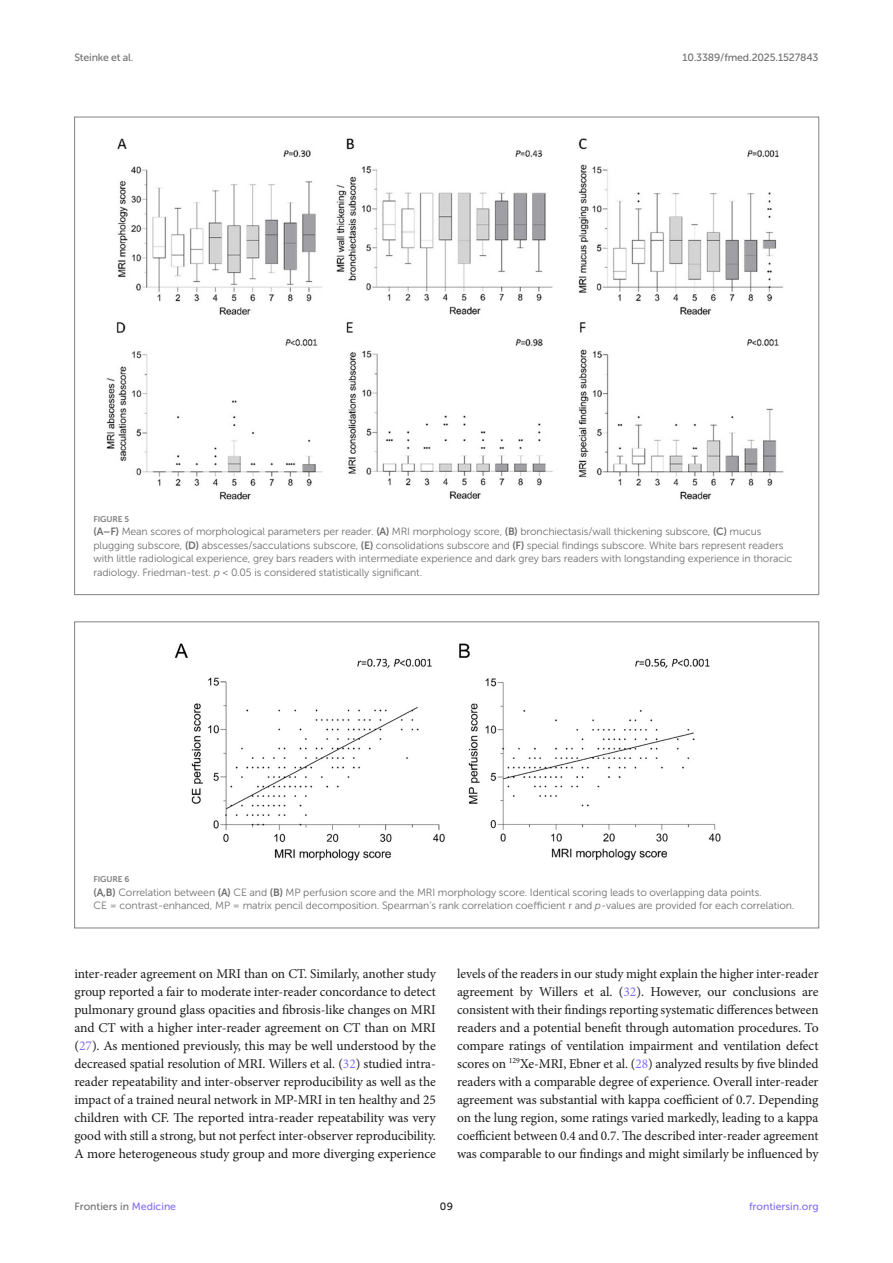
<style>
.page{position:relative;width:893px;height:1263px;background:#fff}
.page>*{position:absolute;margin:0;border:0;box-sizing:border-box;transform-origin:0 0}
.TEXT{font:13.5px/18px "Minion Pro";letter-spacing:-.005em;color:#1b1c1b;text-align:justify}
.FIG_LEG{font:10.5px/13.5px "Museo Sans 300";letter-spacing:-.01em;color:#706f70}
.t1{font:10.5px "Museo Sans 500";letter-spacing:-.015em;color:#706f70}
.t2{font:10.5px "Museo Sans 500";color:#856df0}
.t3{font:10.5px "Museo Sans 500";color:#1b1c1b}
.FIG_HD{font:8.25px "Museo Sans 700";letter-spacing:-.01em;color:#7e7f7f}
.s1{font-family:"Museo Sans 700"}
.s2{font-style:italic}
.s3{color:#856df0}
</style>
<div class="page">
<img style="left:106px;top:138px;width:678px;height:362px">
<img style="left:174px;top:643px;width:547px;height:218px">
<p class="t1" style="left:74px;top:51px;width:61px">Steinke et al.</p>
<p class="t1" style="left:682px;top:51px;width:138px">10.3389/fmed.2025.1527843</p>
<p class="FIG_HD" style="left:94px;top:514px;width:37px">FIGURE 5</p>
<p class="FIG_LEG" style="left:94px;top:525px;width:700px"><span class="s1">(A–F)</span> Mean scores of morphological parameters per reader. <span class="s1">(A)</span> MRI morphology score, <span class="s1">(B)</span> bronchiectasis/wall thickening subscore, <span class="s1">(C)</span> mucus plugging subscore, <span class="s1">(D)</span> abscesses/sacculations subscore, <span class="s1">(E)</span> consolidations subscore and <span class="s1">(F)</span> special findings subscore. White bars represent readers with little radiological experience, grey bars readers with intermediate experience and dark grey bars readers with longstanding experience in thoracic radiology. Friedman-test. <span class="s2">p</span> &lt; 0.05 is considered statistically significant.</p>
<p class="FIG_HD" style="left:94px;top:874px;width:37px">FIGURE 6</p>
<p class="FIG_LEG" style="left:94px;top:885px;width:702px"><span class="s1">(A,B)</span> Correlation between <span class="s1">(A)</span> CE and <span class="s1">(B)</span> MP perfusion score and the MRI morphology score. Identical scoring leads to overlapping data points.<br>CE = contrast-enhanced, MP = matrix pencil decomposition. Spearman’s rank correlation coefficient r and <span class="s2">p</span>-values are provided for each correlation.</p>
<p class="TEXT" style="left:74px;top:965px;width:363px">inter-reader agreement on MRI than on CT. Similarly, another study group reported a fair to moderate inter-reader concordance to detect pulmonary ground glass opacities and fibrosis-like changes on MRI and CT with a higher inter-reader agreement on CT than on MRI (<span class="s3">27</span>). As mentioned previously, this may be well understood by the decreased spatial resolution of MRI. Willers et al. (<span class="s3">32</span>) studied intra&shy;reader repeatability and inter-observer reproducibility as well as the impact of a trained neural network in MP-MRI in ten healthy and 25 children with CF. The reported intra-reader repeatability was very good with still a strong, but not perfect inter-observer reproducibility.<br>A more heterogeneous study group and more diverging experience</p>
<p class="TEXT" style="left:457px;top:965px;width:363px">levels of the readers in our study might explain the higher inter-reader agreement by Willers et al. (<span class="s3">32</span>). However, our conclusions are consistent with their findings reporting systematic differences between readers and a potential benefit through automation procedures. To compare ratings of ventilation impairment and ventilation defect scores on <sup>129</sup>Xe-MRI, Ebner et al. (<span class="s3">28</span>) analyzed results by five blinded readers with a comparable degree of experience. Overall inter-reader agreement was substantial with kappa coefficient of 0.7. Depending on the lung region, some ratings varied markedly, leading to a kappa coefficient between 0.4 and 0.7. The described inter-reader agreement was comparable to our findings and might similarly be influenced by</p>
<p class="t1" style="left:74px;top:1200px;width:103px">Frontiers in <span class="s3">Medicine</span></p>
<p class="t3" style="left:440px;top:1200px;width:15px">09</p>
<p class="t2" style="left:749px;top:1200px;width:71px">frontiersin.org</p>
</div>
